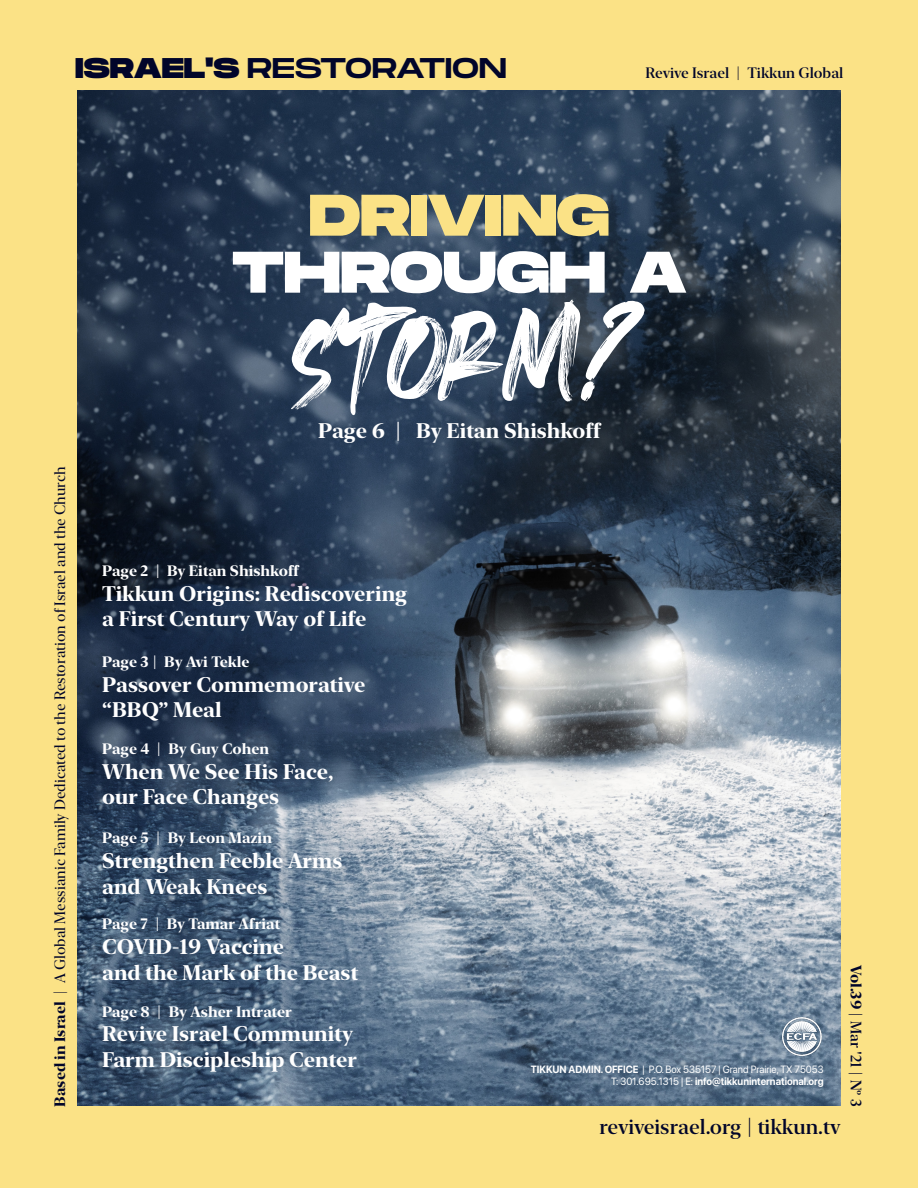
<style>
.page{position:relative;width:918px;height:1188px;background:#fff}
.page>*{position:absolute;margin:0;border:0;box-sizing:border-box;transform-origin:0 0}
.t1{font:180px "Heaters";color:#fff}
.t2{font:144px "Oceania";color:#fff}
.t3{font:800 58.5px "Monument Extended";color:#fff}
.t4{font:800 58.5px "Monument Extended";color:#fbe286}
.t5{font:28.5px "Monument Extended";letter-spacing:-.015em;color:#01052a}
.t6{font:21px/25.5px "New York";color:#fff}
.t7{font:500 21px "New York Extra Large";color:#01052a}
.t8{font:15px "New York";color:#fff}
.t9{font:15px "New York Extra Large";color:#01052a}
.t10{font:500 15px "New York Extra Large";color:#01052a}
.t11{font:10.5px "SF Pro Display";color:#fff;scale:.95 1}
.t12{font:700 10.5px "SF Pro Display";color:#fff;scale:.95 1}
.s1{font-weight:800}
.s2{font-weight:700}
.s3{font-weight:400}
</style>
<div class="page">
<img style="left:77px;top:90px;width:764px;height:1017px">
<div style="left:0;top:0;width:77px;height:1188px;background:#fbe286"></div>
<div style="left:841px;top:0;width:77px;height:1188px;background:#fbe286"></div>
<div style="left:0;top:0;width:918px;height:90px;background:#fbe286"></div>
<div style="left:0;top:1107px;width:918px;height:81px;background:#fbe286"></div>
<img style="left:781px;top:1016px;width:41px;height:41px">
<p class="t5" style="left:75px;top:47px;width:433px"><span class="s1">ISRAEL'S</span> RESTORATION</p>
<p class="t10" style="left:645px;top:64px;width:200px">Revive Israel | Tikkun Global</p>
<p class="t4" style="left:309px;top:172px;width:302px">DRIVING</p>
<p class="t3" style="left:232px;top:229px;width:456px">THROUGH A</p>
<p class="t1" style="left:289px;top:287px;width:290px;rotate:-3deg">storm</p>
<p class="t2" style="left:574px;top:281px;width:58px">?</p>
<p class="t9" style="left:51px;top:1107px;width:641px;rotate:-90deg"><span class="s2">Based in Israel</span> | A Global Messianic Family Dedicated to the Restoration of Israel and the Church</p>
<p class="t6" style="left:318px;top:418px;width:284px">Page 6 | By Eitan Shishkoff</p>
<p class="t8" style="left:102px;top:562px;width:198px">Page 2 | By Eitan Shishkoff</p>
<p class="t6" style="left:102px;top:581px;width:307px">Tikkun Origins: Rediscovering</p>
<p class="t6" style="left:102px;top:606px;width:266px">a First Century Way of Life</p>
<p class="t8" style="left:102px;top:653px;width:149px">Page 3 | By Avi Tekle</p>
<p class="t6" style="left:102px;top:672px;width:265px">Passover Commemorative “BBQ” Meal</p>
<p class="t8" style="left:102px;top:740px;width:169px">Page 4 | By Guy Cohen</p>
<p class="t6" style="left:102px;top:759px;width:233px">When We See His Face,</p>
<p class="t6" style="left:102px;top:784px;width:179px">our Face Changes</p>
<p class="t8" style="left:102px;top:829px;width:171px">Page 5 | By Leon Mazin</p>
<p class="t6" style="left:102px;top:848px;width:242px">Strengthen Feeble Arms</p>
<p class="t6" style="left:102px;top:874px;width:167px">and Weak Knees</p>
<p class="t8" style="left:102px;top:915px;width:179px">Page 7 | By Tamar Afriat</p>
<p class="t6" style="left:102px;top:934px;width:183px">COVID-19 Vaccine</p>
<p class="t6" style="left:102px;top:959px;width:258px">and the Mark of the Beast</p>
<p class="t8" style="left:102px;top:1002px;width:191px">Page 8 | By Asher Intrater</p>
<p class="t6" style="left:102px;top:1021px;width:252px">Revive Israel Community</p>
<p class="t6" style="left:102px;top:1047px;width:256px">Farm Discipleship Center</p>
<p class="t11" style="left:531px;top:1063px;width:310px"><span class="s2">TIKKUN ADMIN. OFFICE</span> | P.O. Box 535157 | Grand Prairie, TX 75053</p>
<p class="t12" style="left:611px;top:1076px;width:225px"><span class="s3">T: 301.695.1315 | E:</span> info@tikkuninternational.org</p>
<p class="t7" style="left:600px;top:1113px;width:243px">reviveisrael.org | tikkun.tv</p>
<p class="t10" style="left:865px;top:965px;width:143px;rotate:90deg"><span class="s2">Vol.39</span> | Mar '21 | Nº 3</p>
</div>
